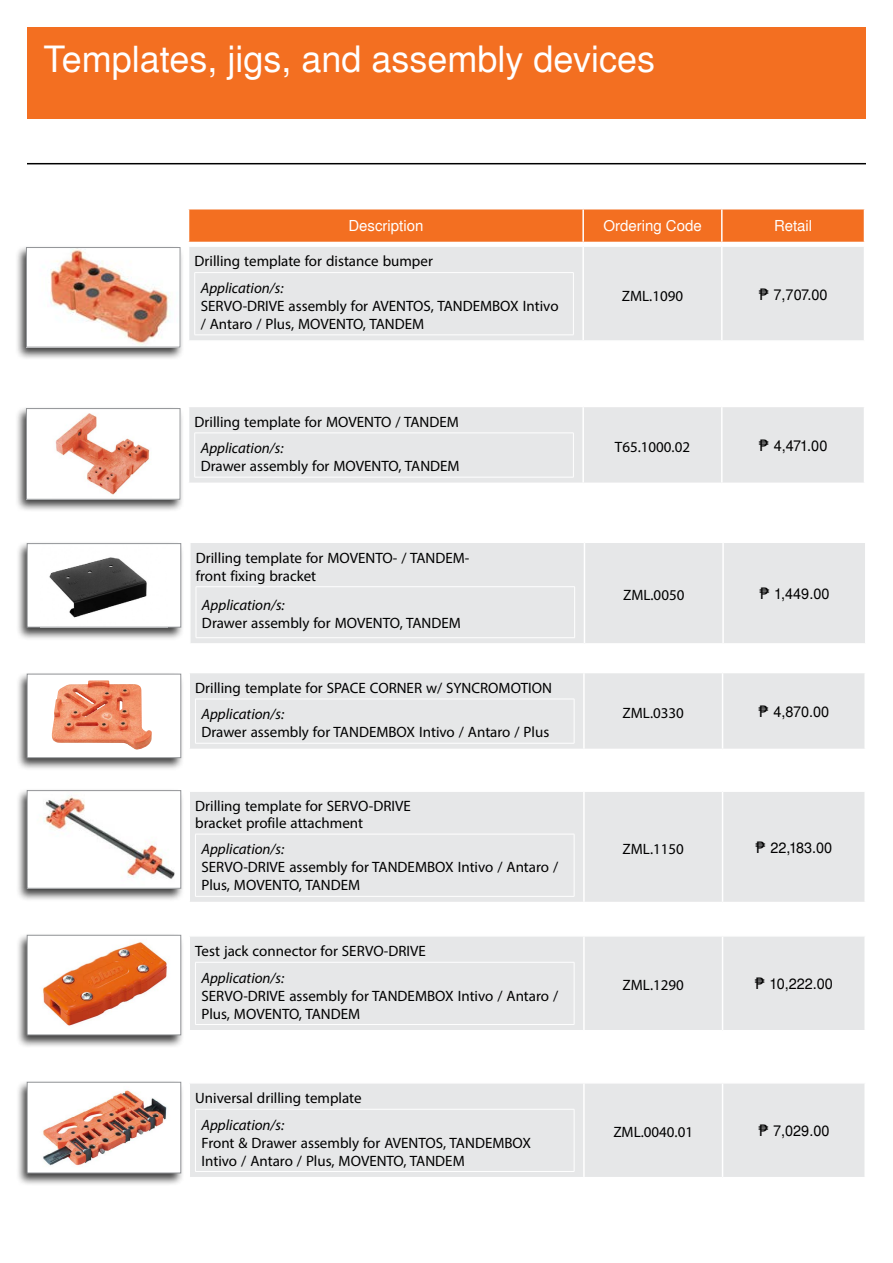
<style>
.page{position:relative;width:893px;height:1263px;background:#fff}
.page>*{position:absolute;margin:0;border:0;box-sizing:border-box;transform-origin:0 0}
.t1{font:36px "Nimbus San LCY";color:#fff}
.t2{font:21px/18px "Myriad Arabic";color:#000}
.t3{font:italic 21px "Myriad Arabic";color:#000}
.t4{font:15px "Nimbus San LCY";color:#000;scale:.96 1}
.t5{font:15px "Nimbus San LCY";color:#fff}
.s1{font-family:"Geneva"}
</style>
<div class="page">
<div style="left:16px;top:1080px;width:169px;height:106px;background:#000;opacity:.75"></div>
<img style="left:29px;top:1084px;width:150px;height:87px">
<div style="left:27px;top:1082px;width:154px;height:91px;border:1px solid #939598"></div>
<div style="left:190px;top:1083px;width:674px;height:94px;background:#e6e7e8"></div>
<hr style="left:583px;top:1083px;width:2px;height:94px;background:#fff">
<hr style="left:722px;top:1083px;width:1px;height:94px;background:#fff">
<div style="left:195px;top:1109px;width:379px;height:62px;background:#e6e7e8"></div>
<hr style="left:195px;top:1109px;width:379px;height:1px;background:#fff">
<hr style="left:195px;top:1109px;width:1px;height:62px;background:#fff">
<hr style="left:574px;top:1109px;width:1px;height:62px;background:#fff">
<hr style="left:195px;top:1171px;width:379px;height:1px;background:#fff">
<div style="left:27px;top:27px;width:839px;height:91px;background:#f36f21"></div>
<hr style="left:27px;top:163px;width:839px;height:1px;background:#000">
<div style="left:16px;top:672px;width:169px;height:99px;background:#000;opacity:.75"></div>
<div style="left:27px;top:674px;width:154px;height:84px;background:#fff"></div>
<img style="left:52px;top:680px;width:100px;height:70px">
<div style="left:27px;top:674px;width:154px;height:84px;border:1px solid #939598"></div>
<div style="left:190px;top:673px;width:674px;height:76px;background:#e6e7e8"></div>
<hr style="left:583px;top:673px;width:2px;height:76px;background:#fff">
<hr style="left:722px;top:673px;width:1px;height:76px;background:#fff">
<div style="left:195px;top:699px;width:379px;height:44px;background:#e6e7e8"></div>
<hr style="left:195px;top:699px;width:379px;height:1px;background:#fff">
<hr style="left:195px;top:699px;width:1px;height:44px;background:#fff">
<hr style="left:574px;top:699px;width:1px;height:44px;background:#fff">
<hr style="left:195px;top:743px;width:379px;height:1px;background:#fff">
<div style="left:15px;top:245px;width:169px;height:115px;background:#000;opacity:.75"></div>
<img style="left:28px;top:249px;width:150px;height:96px">
<div style="left:26px;top:247px;width:154px;height:100px;border:1px solid #939598"></div>
<div style="left:189px;top:247px;width:675px;height:93px;background:#e6e7e8"></div>
<hr style="left:582px;top:247px;width:2px;height:93px;background:#fff">
<hr style="left:721px;top:247px;width:2px;height:93px;background:#fff">
<div style="left:195px;top:273px;width:378px;height:62px;background:#e6e7e8"></div>
<hr style="left:195px;top:272px;width:379px;height:1px;background:#fff">
<hr style="left:194px;top:273px;width:1px;height:62px;background:#fff">
<hr style="left:573px;top:273px;width:1px;height:62px;background:#fff">
<hr style="left:195px;top:335px;width:379px;height:1px;background:#fff">
<div style="left:191px;top:543px;width:674px;height:100px;background:#e6e7e8"></div>
<hr style="left:584px;top:543px;width:1px;height:100px;background:#fff">
<hr style="left:722px;top:543px;width:2px;height:100px;background:#fff">
<div style="left:196px;top:587px;width:379px;height:51px;background:#e6e7e8"></div>
<hr style="left:196px;top:586px;width:379px;height:1px;background:#fff">
<hr style="left:196px;top:587px;width:1px;height:50px;background:#fff">
<hr style="left:574px;top:587px;width:1px;height:50px;background:#fff">
<hr style="left:196px;top:637px;width:379px;height:1px;background:#fff">
<div style="left:15px;top:406px;width:169px;height:107px;background:#000;opacity:.75"></div>
<img style="left:28px;top:410px;width:150px;height:87px">
<div style="left:26px;top:408px;width:154px;height:91px;border:1px solid #939598"></div>
<div style="left:189px;top:407px;width:675px;height:76px;background:#e6e7e8"></div>
<hr style="left:582px;top:407px;width:2px;height:76px;background:#fff">
<hr style="left:721px;top:407px;width:2px;height:76px;background:#fff">
<div style="left:195px;top:433px;width:378px;height:44px;background:#e6e7e8"></div>
<hr style="left:195px;top:433px;width:379px;height:1px;background:#fff">
<hr style="left:194px;top:433px;width:1px;height:44px;background:#fff">
<hr style="left:573px;top:433px;width:1px;height:44px;background:#fff">
<hr style="left:195px;top:477px;width:379px;height:1px;background:#fff">
<div style="left:16px;top:541px;width:169px;height:100px;background:#000;opacity:.75"></div>
<div style="left:27px;top:544px;width:154px;height:83px;background:#fff"></div>
<img style="left:49px;top:557px;width:98px;height:61px">
<div style="left:27px;top:543px;width:154px;height:84px;border:1px solid #939598"></div>
<div style="left:16px;top:788px;width:169px;height:114px;background:#000;opacity:.75"></div>
<img style="left:29px;top:792px;width:150px;height:94px">
<div style="left:27px;top:790px;width:154px;height:98px;border:1px solid #939598"></div>
<div style="left:190px;top:792px;width:674px;height:110px;background:#e6e7e8"></div>
<hr style="left:583px;top:792px;width:2px;height:110px;background:#fff">
<hr style="left:722px;top:792px;width:1px;height:110px;background:#fff">
<div style="left:195px;top:834px;width:379px;height:62px;background:#e6e7e8"></div>
<hr style="left:195px;top:834px;width:379px;height:1px;background:#fff">
<hr style="left:195px;top:834px;width:1px;height:62px;background:#fff">
<hr style="left:574px;top:834px;width:1px;height:62px;background:#fff">
<hr style="left:195px;top:896px;width:379px;height:1px;background:#fff">
<div style="left:16px;top:933px;width:169px;height:115px;background:#000;opacity:.75"></div>
<img style="left:29px;top:937px;width:150px;height:96px">
<div style="left:27px;top:935px;width:154px;height:100px;border:1px solid #939598"></div>
<div style="left:190px;top:936px;width:674px;height:94px;background:#e6e7e8"></div>
<hr style="left:583px;top:936px;width:2px;height:94px;background:#fff">
<hr style="left:722px;top:936px;width:1px;height:94px;background:#fff">
<div style="left:195px;top:962px;width:379px;height:62px;background:#e6e7e8"></div>
<hr style="left:195px;top:962px;width:379px;height:1px;background:#fff">
<hr style="left:195px;top:962px;width:1px;height:62px;background:#fff">
<hr style="left:574px;top:962px;width:1px;height:62px;background:#fff">
<hr style="left:195px;top:1024px;width:379px;height:1px;background:#fff">
<div style="left:189px;top:209px;width:675px;height:33px;background:#f36f21"></div>
<hr style="left:582px;top:209px;width:2px;height:33px;background:#fff">
<hr style="left:721px;top:209px;width:2px;height:33px;background:#fff">
<h1 class="t1" style="left:43px;top:38px;width:613px">Templates, jigs, and assembly devices</h1>
<p class="t5" style="left:348px;top:217px;width:77px">Description</p>
<p class="t5" style="left:603px;top:217px;width:100px">Ordering Code</p>
<p class="t5" style="left:774px;top:217px;width:40px">Retail</p>
<p class="t2" style="left:195px;top:252px;width:240px">Drilling template for distance bumper</p>
<p class="t3" style="left:201px;top:274px;width:84px">Application/s:</p>
<p class="t2" style="left:201px;top:297px;width:359px">SERVO-DRIVE assembly for AVENTOS, TANDEMBOX Intivo / Antaro / Plus, MOVENTO, TANDEM</p>
<p class="t2" style="left:195px;top:413px;width:266px">Drilling template for MOVENTO / TANDEM</p>
<p class="t3" style="left:201px;top:434px;width:84px">Application/s:</p>
<p class="t2" style="left:201px;top:457px;width:260px">Drawer assembly for MOVENTO, TANDEM</p>
<p class="t2" style="left:196px;top:549px;width:275px">Drilling template for MOVENTO- / TANDEM&shy;front fixing bracket</p>
<p class="t3" style="left:202px;top:591px;width:84px">Application/s:</p>
<p class="t2" style="left:202px;top:614px;width:260px">Drawer assembly for MOVENTO, TANDEM</p>
<p class="t2" style="left:195px;top:679px;width:358px">Drilling template for SPACE CORNER w/ SYNCROMOTION</p>
<p class="t3" style="left:201px;top:700px;width:84px">Application/s:</p>
<p class="t2" style="left:201px;top:723px;width:349px">Drawer assembly for TANDEMBOX Intivo / Antaro / Plus</p>
<p class="t2" style="left:195px;top:798px;width:217px;line-height:16.5px">Drilling template for SERVO-DRIVE bracket profile attachment</p>
<p class="t3" style="left:201px;top:835px;width:84px">Application/s:</p>
<p class="t2" style="left:201px;top:858px;width:358px">SERVO-DRIVE assembly for TANDEMBOX Intivo / Antaro /<br>Plus, MOVENTO, TANDEM</p>
<p class="t2" style="left:195px;top:942px;width:232px">Test jack connector for SERVO-DRIVE</p>
<p class="t3" style="left:201px;top:963px;width:84px">Application/s:</p>
<p class="t2" style="left:201px;top:986px;width:358px">SERVO-DRIVE assembly for TANDEMBOX Intivo / Antaro /<br>Plus, MOVENTO, TANDEM</p>
<p class="t2" style="left:195px;top:1089px;width:168px">Universal drilling template</p>
<p class="t3" style="left:201px;top:1110px;width:84px">Application/s:</p>
<p class="t2" style="left:201px;top:1133px;width:331px">Front &amp; Drawer assembly for AVENTOS, TANDEMBOX<br>Intivo / Antaro / Plus, MOVENTO, TANDEM</p>
<p class="t2" style="left:622px;top:287px;width:63px">ZML.1090</p>
<p class="t4" style="left:759px;top:285px;width:73px"><span class="s1">₱</span> 7,707.00</p>
<p class="t2" style="left:615px;top:438px;width:77px">T65.1000.02</p>
<p class="t4" style="left:759px;top:437px;width:73px"><span class="s1">₱</span> 4,471.00</p>
<p class="t2" style="left:623px;top:586px;width:63px">ZML.0050</p>
<p class="t4" style="left:759px;top:585px;width:74px"><span class="s1">₱</span> 1,449.00</p>
<p class="t2" style="left:623px;top:704px;width:63px">ZML.0330</p>
<p class="t4" style="left:759px;top:703px;width:75px"><span class="s1">₱</span> 4,870.00</p>
<p class="t2" style="left:623px;top:840px;width:63px">ZML.1150</p>
<p class="t4" style="left:755px;top:839px;width:81px"><span class="s1">₱</span> 22,183.00</p>
<p class="t2" style="left:623px;top:976px;width:63px">ZML.1290</p>
<p class="t4" style="left:755px;top:975px;width:83px"><span class="s1">₱</span> 10,222.00</p>
<p class="t2" style="left:613px;top:1123px;width:81px">ZML.0040.01</p>
<p class="t4" style="left:758px;top:1122px;width:76px"><span class="s1">₱</span> 7,029.00</p>
</div>
